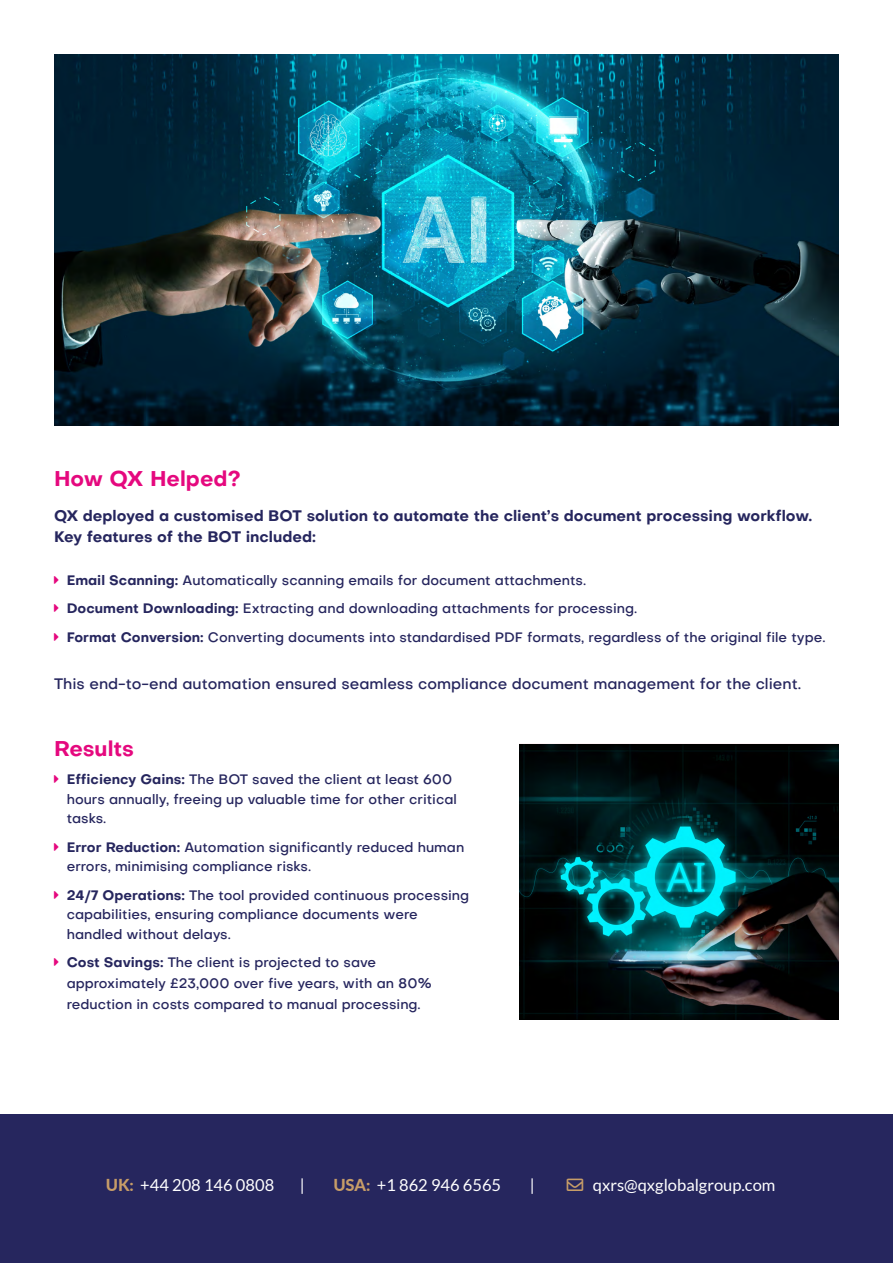
<style>
.page{position:relative;width:893px;height:1263px;background:#fff}
.page>*{position:absolute;margin:0;border:0;box-sizing:border-box;transform-origin:0 0}
.t1{font:700 21px "Objective";color:#e5087e}
.t2{font:16.5px "Lato";color:#fff}
.t3{font:700 15px/21px "Objective";color:#26265e}
.t4{font:500 15px "Objective";color:#26265e}
.t5{font:500 13.5px/19.5px "Objective";color:#26265e}
.s1{font-weight:700}
.s2{font-weight:800;color:#c79d68}
.s3{color:#c79d68}
</style>
<div class="page">
<img style="left:54px;top:54px;width:785px;height:371px">
<img style="left:520px;top:744px;width:319px;height:276px">
<div style="left:0;top:1114px;width:893px;height:149px;background:#26265e"></div>
<h1 class="t1" style="left:54px;top:464px;width:188px">How QX Helped?</h1>
<p class="t3" style="left:54px;top:505px;width:760px">QX deployed a customised BOT solution to automate the client’s document processing workflow.<br>Key features of the BOT included:</p>
<p class="t5" style="left:67px;top:566px;width:760px;line-height:28.5px"><span class="s1">Email Scanning:</span> Automatically scanning emails for document attachments.<br><span class="s1">Document Downloading:</span> Extracting and downloading attachments for processing.<br><span class="s1">Format Conversion:</span> Converting documents into standardised PDF formats, regardless of the original file type.</p>
<p class="t4" style="left:54px;top:673px;width:749px">This end-to-end automation ensured seamless compliance document management for the client.</p>
<h1 class="t1" style="left:54px;top:734px;width:82px">Results</h1>
<p class="t5" style="left:67px;top:769px;width:392px"><span class="s1">Efficiency Gains:</span> The BOT saved the client at least 600 hours annually, freeing up valuable time for other critical tasks.</p>
<p class="t5" style="left:67px;top:837px;width:399px"><span class="s1">Error Reduction:</span> Automation significantly reduced human errors, minimising compliance risks.</p>
<p class="t5" style="left:67px;top:885px;width:404px"><span class="s1">24/7 Operations:</span> The tool provided continuous processing capabilities, ensuring compliance documents were handled without delays.</p>
<p class="t5" style="left:67px;top:952px;width:366px;line-height:21px"><span class="s1">Cost Savings:</span> The client is projected to save approximately £23,000 over five years, with an 80% reduction in costs compared to manual processing.</p>
<p class="t2" style="left:106px;top:1176px;width:170px"><span class="s2">UK:</span> +44 208 146 0808</p>
<p class="t2" style="left:300px;top:1176px;width:6px">|</p>
<p class="t2" style="left:333px;top:1176px;width:169px"><span class="s2">USA:</span> +1 862 946 6565</p>
<p class="t2" style="left:530px;top:1176px;width:6px">|</p>
<p class="t2" style="left:567px;top:1176px;width:210px"><span class="s3">→</span> qxrs@qxglobalgroup.com</p>
</div>
